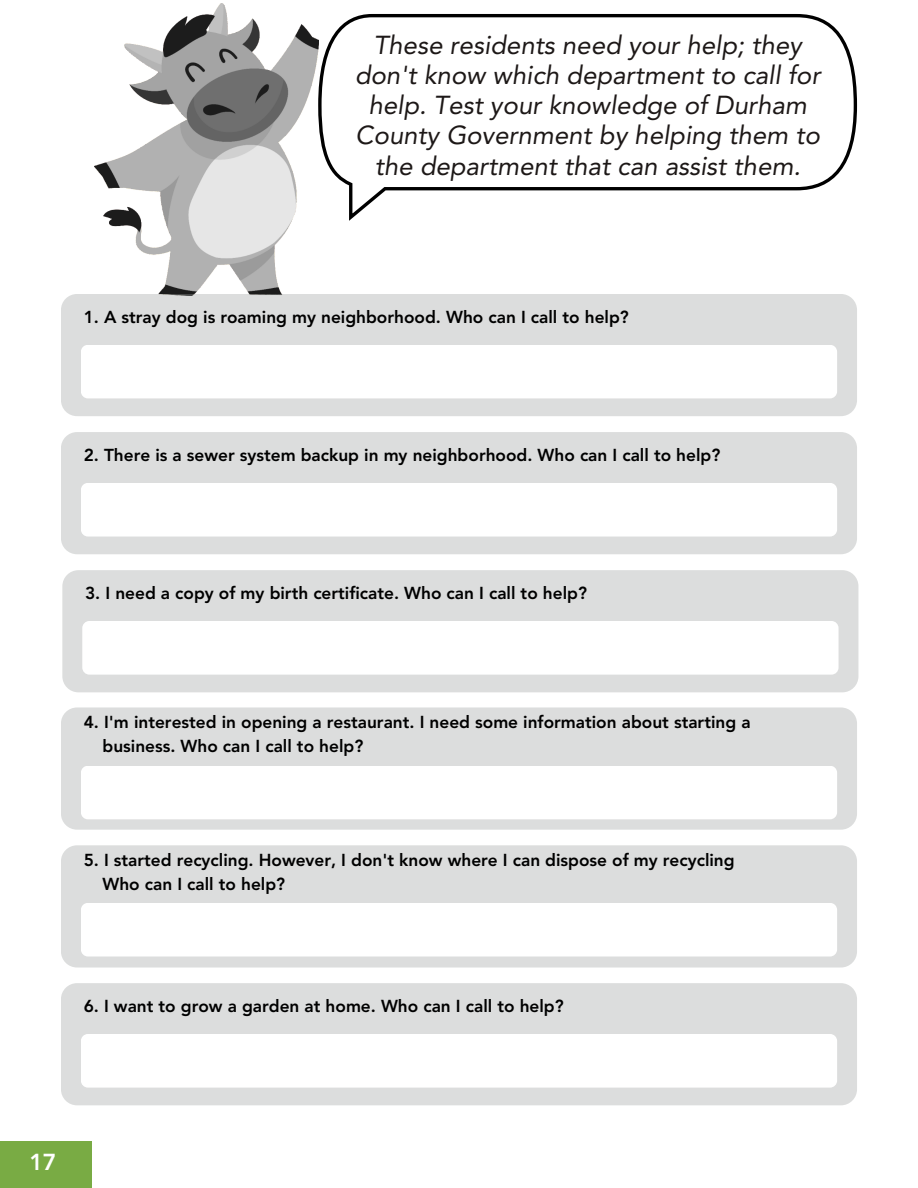
<style>
.page{position:relative;width:918px;height:1188px;background:#fff}
.page>*{position:absolute;margin:0;border:0;box-sizing:border-box;transform-origin:0 0}
.t1{font:italic 25.8px/30.2px "Avenir LT Std";color:#1d1817;text-align:center}
.t2{font:800 22.95px "Avenir LT Std";color:#fff}
.t3{font:800 17.25px "Avenir LT Std";color:#000}
</style>
<div class="page">
<img style="left:95px;top:4px;width:223px;height:290px">
<svg style="left:318px;top:14px;width:539px;height:176px"></svg>
<div style="left:61px;top:294px;width:796px;height:122px;background:#dcdddd;border-radius:16px"></div>
<div style="left:81px;top:345px;width:756px;height:53px;background:#fff;border-radius:7px"></div>
<div style="left:61px;top:432px;width:796px;height:122px;background:#dcdddd;border-radius:16px"></div>
<div style="left:81px;top:483px;width:756px;height:54px;background:#fff;border-radius:7px"></div>
<div style="left:61px;top:707px;width:796px;height:123px;background:#dcdddd;border-radius:16px"></div>
<div style="left:81px;top:766px;width:756px;height:53px;background:#fff;border-radius:7px"></div>
<div style="left:61px;top:845px;width:796px;height:123px;background:#dcdddd;border-radius:16px"></div>
<div style="left:81px;top:903px;width:756px;height:54px;background:#fff;border-radius:7px"></div>
<div style="left:61px;top:983px;width:796px;height:122px;background:#dcdddd;border-radius:16px"></div>
<div style="left:81px;top:1034px;width:756px;height:54px;background:#fff;border-radius:7px"></div>
<div style="left:0;top:1142px;width:92px;height:46px;background:#79ab44"></div>
<div style="left:62px;top:570px;width:796px;height:122px;background:#dcdddd;border-radius:16px"></div>
<div style="left:82px;top:621px;width:757px;height:54px;background:#fff;border-radius:7px"></div>
<h1 class="t1" style="left:355px;top:32px;width:467px">These residents need your help; they don't know which department to call for help. Test your knowledge of Durham County Government by helping them to the department that can assist them.</h1>
<p class="t3" style="left:84px;top:310px;width:547px">1. A stray dog is roaming my neighborhood. Who can I call to help?</p>
<p class="t3" style="left:84px;top:448px;width:638px">2. There is a sewer system backup in my neighborhood. Who can I call to help?</p>
<p class="t3" style="left:85px;top:586px;width:503px">3. I need a copy of my birth certificate. Who can I call to help?</p>
<p class="t3" style="left:84px;top:715px;width:668px">4. I'm interested in opening a restaurant. I need some information about starting a</p>
<p class="t3" style="left:102px;top:739px;width:262px">business. Who can I call to help?</p>
<p class="t3" style="left:84px;top:853px;width:653px">5. I started recycling. However, I don't know where I can dispose of my recycling</p>
<p class="t3" style="left:102px;top:877px;width:184px">Who can I call to help?</p>
<p class="t3" style="left:84px;top:999px;width:482px">6. I want to grow a garden at home. Who can I call to help?</p>
<p class="t2" style="left:29px;top:1152px;width:29px">17</p>
</div>
